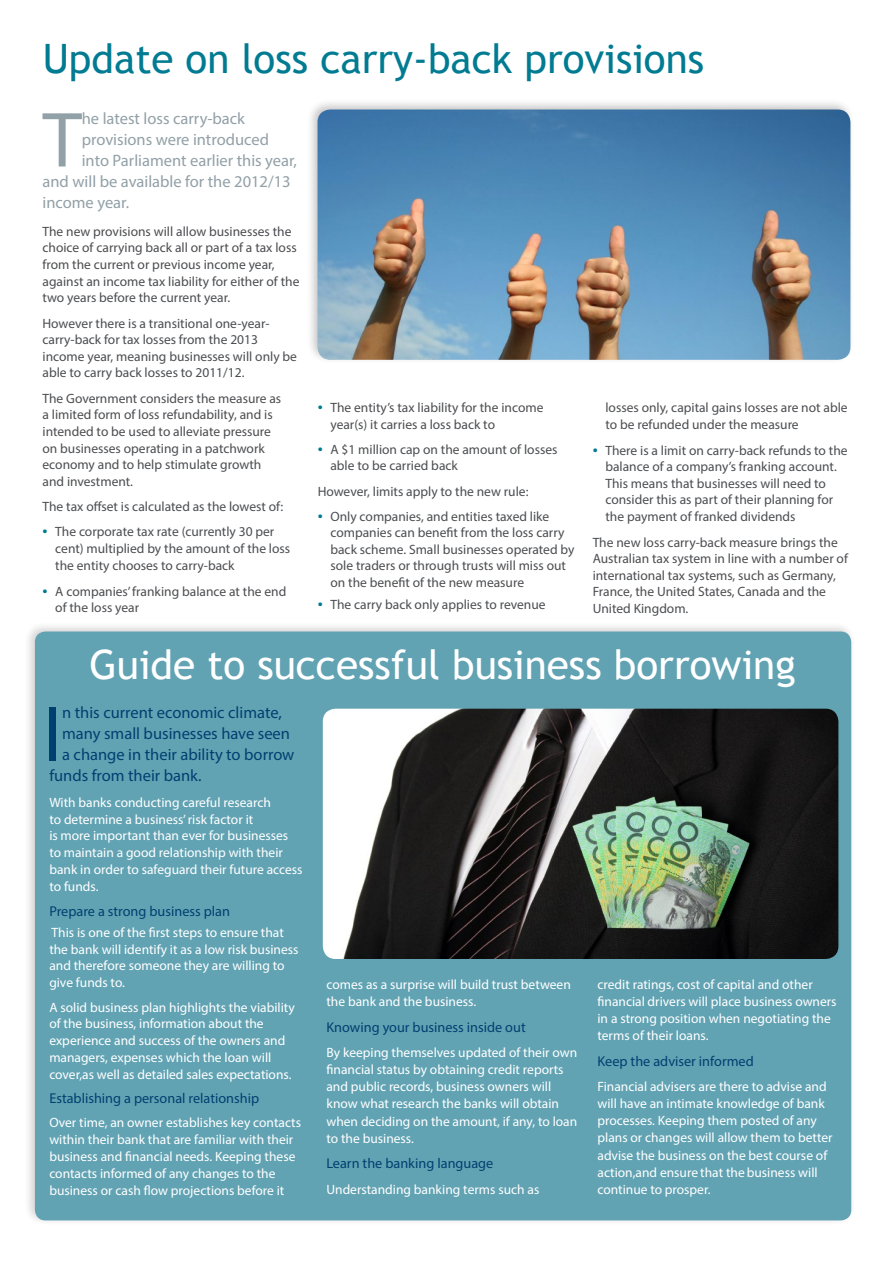
<style>
.page{position:relative;width:893px;height:1263px;background:#fff}
.page>*{position:absolute;margin:0;border:0;box-sizing:border-box;transform-origin:0 0}
.Body_Text_-_1st_Para{font:78.75px "Myriad Pro";color:#004071}
.Body_Text_-_1st_Para-2{font:78.75px "Myriad Pro";color:#92a0a7}
.Title_-_Article{font:40.5px "Trebuchet MS";color:#fff}
.Title_-_Article-2{font:40.5px "Trebuchet MS";color:#007b92}
.Body_Text_-_1st_Para-3{font:16.5px "Myriad Pro";color:#92a0a7}
.Body_Text_-_1st_Para-4{font:16.5px "Myriad Pro";color:#004071}
.Body_Text{font:14.25px "Myriad Pro";color:#004071}
.Body_Text-2{font:13.5px/16.6px "Myriad Pro";color:#4b4d50}
.Body_Text-3{font:13.5px/16.8px "Myriad Pro";color:#fff}
.s1{font-size:18px;color:#007b92}
</style>
<div class="page">
<div style="left:23px;top:621px;width:833px;height:605px;background:#231f20;opacity:.25"></div>
<div style="left:35px;top:631px;width:816px;height:589px;background:#62a3b3;border-radius:11px"></div>
<div style="left:306px;top:98px;width:549px;height:267px;background:#231f20;opacity:.25"></div>
<img style="left:317px;top:109px;width:533px;height:251px">
<img style="left:323px;top:709px;width:515px;height:250px">
<p class="Title_-_Article-2" style="left:43px;top:35px;width:663px">Update on loss carry-back provisions</p>
<p class="Body_Text_-_1st_Para-2" style="left:43px;top:91px;width:41px">T</p>
<p class="Body_Text_-_1st_Para-3" style="left:82px;top:109px;width:165px">he latest loss carry-back</p>
<p class="Body_Text_-_1st_Para-3" style="left:82px;top:130px;width:189px">provisions were introduced</p>
<p class="Body_Text_-_1st_Para-3" style="left:82px;top:151px;width:217px">into Parliament earlier this year,</p>
<p class="Body_Text_-_1st_Para-3" style="left:43px;top:172px;width:250px">and will be available for the 2012/13</p>
<p class="Body_Text_-_1st_Para-3" style="left:43px;top:193px;width:88px">income year.</p>
<p class="Body_Text-2" style="left:43px;top:223px;width:258px">The new provisions will allow businesses the choice of carrying back all or part of a tax loss from the current or previous income year, against an income tax liability for either of the two years before the current year.</p>
<p class="Body_Text-2" style="left:43px;top:314px;width:256px">However there is a transitional one-year&shy;carry-back for tax losses from the 2013 income year, meaning businesses will only be able to carry back losses to 2011/12.</p>
<p class="Body_Text-2" style="left:43px;top:390px;width:240px">The Government considers the measure as a limited form of loss refundability, and is intended to be used to alleviate pressure on businesses operating in a patchwork economy and to help stimulate growth and investment.</p>
<p class="Body_Text-2" style="left:43px;top:498px;width:242px">The tax offset is calculated as the lowest of:</p>
<p class="Body_Text-2" style="left:55px;top:523px;width:236px;text-indent:-13px"><span class="s1">•</span> The corporate tax rate (currently 30 per cent) multiplied by the amount of the loss the entity chooses to carry-back</p>
<p class="Body_Text-2" style="left:55px;top:582px;width:233px;text-indent:-13px"><span class="s1">•</span> A companies’franking balance at the end of the loss year</p>
<p class="Body_Text-2" style="left:330px;top:399px;width:214px;text-indent:-13px"><span class="s1">•</span> The entity’s tax liability for the income year(s) it carries a loss back to</p>
<p class="Body_Text-2" style="left:330px;top:441px;width:228px;text-indent:-13px"><span class="s1">•</span> A $1 million cap on the amount of losses able to be carried back</p>
<p class="Body_Text-2" style="left:318px;top:482px;width:212px">However, limits apply to the new rule:</p>
<p class="Body_Text-2" style="left:330px;top:507px;width:246px;text-indent:-13px"><span class="s1">•</span> Only companies, and entities taxed like companies can benefit from the loss carry back scheme. Small businesses operated by sole traders or through trusts will miss out on the benefit of the new measure</p>
<p class="Body_Text-2" style="left:318px;top:596px;width:229px"><span class="s1">•</span> The carry back only applies to revenue</p>
<p class="Body_Text-2" style="left:605px;top:399px;width:244px">losses only, capital gains losses are not able to be refunded under the measure</p>
<p class="Body_Text-2" style="left:605px;top:442px;width:244px;text-indent:-13px"><span class="s1">•</span> There is a limit on carry-back refunds to the balance of a company’s franking account.<br>This means that businesses will need to consider this as part of their planning for the payment of franked dividends</p>
<p class="Body_Text-2" style="left:593px;top:534px;width:257px">The new loss carry-back measure brings the Australian tax system in line with a number of international tax systems, such as Germany, France, the United States, Canada and the United Kingdom.</p>
<p class="Title_-_Article" style="left:90px;top:641px;width:708px">Guide to successful business borrowing</p>
<p class="Body_Text_-_1st_Para" style="left:43px;top:685px;width:20px">I</p>
<p class="Body_Text_-_1st_Para-4" style="left:62px;top:703px;width:221px">n this current economic climate,</p>
<p class="Body_Text_-_1st_Para-4" style="left:62px;top:724px;width:229px">many small businesses have seen</p>
<p class="Body_Text_-_1st_Para-4" style="left:62px;top:745px;width:234px">a change in their ability to borrow</p>
<p class="Body_Text_-_1st_Para-4" style="left:49px;top:766px;width:154px">funds from their bank.</p>
<p class="Body_Text-3" style="left:49px;top:793px;width:255px">With banks conducting careful research<br>to determine a business’risk factor it<br>is more important than ever for businesses to maintain a good relationship with their bank in order to safeguard their future access to funds.</p>
<p class="Body_Text" style="left:49px;top:902px;width:182px">Prepare a strong business plan</p>
<p class="Body_Text-3" style="left:49px;top:924px;width:251px">This is one of the first steps to ensure that the bank will identify it as a low risk business and therefore someone they are willing to give funds to.</p>
<p class="Body_Text-3" style="left:49px;top:998px;width:247px">A solid business plan highlights the viability of the business, information about the experience and success of the owners and managers, expenses which the loan will cover,as well as detailed sales expectations.</p>
<p class="Body_Text" style="left:49px;top:1089px;width:211px">Establishing a personal relationship</p>
<p class="Body_Text-3" style="left:49px;top:1114px;width:253px">Over time, an owner establishes key contacts within their bank that are familiar with their business and financial needs. Keeping these contacts informed of any changes to the business or cash flow projections before it</p>
<p class="Body_Text-3" style="left:326px;top:975px;width:246px">comes as a surprise will build trust between the bank and the business.</p>
<p class="Body_Text" style="left:326px;top:1018px;width:201px">Knowing your business inside out</p>
<p class="Body_Text-3" style="left:326px;top:1044px;width:252px">By keeping themselves updated of their own financial status by obtaining credit reports and public records, business owners will know what research the banks will obtain when deciding on the amount, if any, to loan to the business.</p>
<p class="Body_Text" style="left:326px;top:1155px;width:168px">Learn the banking language</p>
<p class="Body_Text-3" style="left:326px;top:1181px;width:214px">Understanding banking terms such as</p>
<p class="Body_Text-3" style="left:597px;top:975px;width:241px;line-height:17.2px">credit ratings, cost of capital and other financial drivers will place business owners in a strong position when negotiating the terms of their loans.</p>
<p class="Body_Text" style="left:597px;top:1052px;width:158px">Keep the adviser informed</p>
<p class="Body_Text-3" style="left:597px;top:1077px;width:237px">Financial advisers are there to advise and will have an intimate knowledge of bank processes. Keeping them posted of any plans or changes will allow them to better advise the business on the best course of action,and ensure that the business will continue to prosper.</p>
</div>
